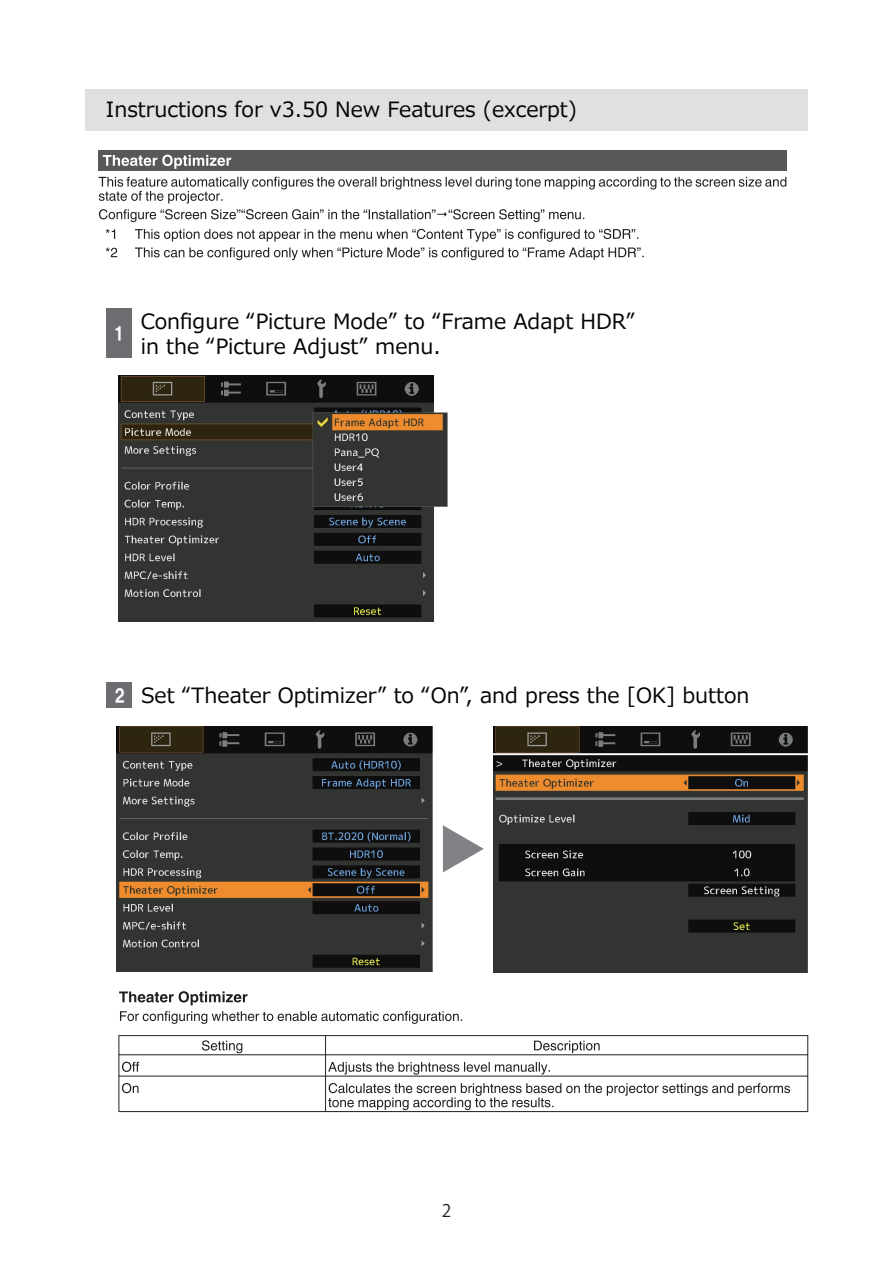
<style>
.page{position:relative;width:893px;height:1263px;background:#fff}
.page>*{position:absolute;margin:0;border:0;box-sizing:border-box;transform-origin:0 0}
.t1{font:21px/25.2px "Meiryo UI";color:#030303}
.t2{font:18px "HGP Soei Kakugothic UB";color:#fff}
.t3{font:17.25px "Koz Go Pr 6 N";color:#231f20}
</style>
<div class="page">
<div style="left:98px;top:150px;width:689px;height:20px;background:#57585a"></div>
<svg style="left:103px;top:155px;width:128px;height:14px"></svg>
<svg style="left:99px;top:177px;width:687px;height:45px"></svg>
<svg style="left:106px;top:229px;width:538px;height:31px"></svg>
<img style="left:117px;top:726px;width:315px;height:245px">
<img style="left:494px;top:727px;width:314px;height:245px">
<img style="left:118px;top:375px;width:329px;height:246px">
<div style="left:85px;top:89px;width:723px;height:42px;background:#e0e0e1"></div>
<div style="left:107px;top:682px;width:25px;height:26px;background:#6c6d70"></div>
<div style="left:106px;top:309px;width:26px;height:49px;background:#6c6d70"></div>
<svg style="left:443px;top:825px;width:41px;height:47px"></svg>
<svg style="left:119px;top:991px;width:128px;height:14px"></svg>
<svg style="left:120px;top:1011px;width:342px;height:13px"></svg>
<svg style="left:202px;top:1040px;width:40px;height:13px"></svg>
<svg style="left:122px;top:1083px;width:17px;height:10px"></svg>
<svg style="left:328px;top:1083px;width:462px;height:27px"></svg>
<hr style="left:119px;top:1035px;width:207px;height:1px;background:#231f20">
<hr style="left:119px;top:1054px;width:207px;height:1px;background:#231f20">
<hr style="left:325px;top:1035px;width:483px;height:1px;background:#231f20">
<hr style="left:325px;top:1054px;width:483px;height:1px;background:#231f20">
<svg style="left:325px;top:1035px;width:275px;height:41px"></svg>
<hr style="left:119px;top:1076px;width:207px;height:1px;background:#231f20">
<svg style="left:119px;top:1035px;width:20px;height:41px"></svg>
<svg style="left:807px;top:1035px;width:1px;height:41px"></svg>
<hr style="left:325px;top:1076px;width:483px;height:1px;background:#231f20">
<hr style="left:325px;top:1075px;width:1px;height:37px;background:#231f20">
<hr style="left:119px;top:1111px;width:207px;height:1px;background:#231f20">
<hr style="left:119px;top:1076px;width:1px;height:36px;background:#231f20">
<hr style="left:807px;top:1076px;width:1px;height:36px;background:#231f20">
<hr style="left:325px;top:1111px;width:483px;height:1px;background:#231f20">
<p class="t1" style="left:106px;top:98px;width:473px">Instructions for v3.50 New Features (excerpt)</p>
<p class="t2" style="left:113px;top:325px;width:13px">1</p>
<p class="t1" style="left:141px;top:310px;width:496px">Configure “Picture Mode” to “Frame Adapt HDR” in the “Picture Adjust” menu.</p>
<p class="t2" style="left:114px;top:686px;width:13px">2</p>
<p class="t1" style="left:141px;top:683px;width:610px">Set “Theater Optimizer” to “On”, and press the [OK] button</p>
<p class="t3" style="left:442px;top:1200px;width:11px">2</p>
</div>
